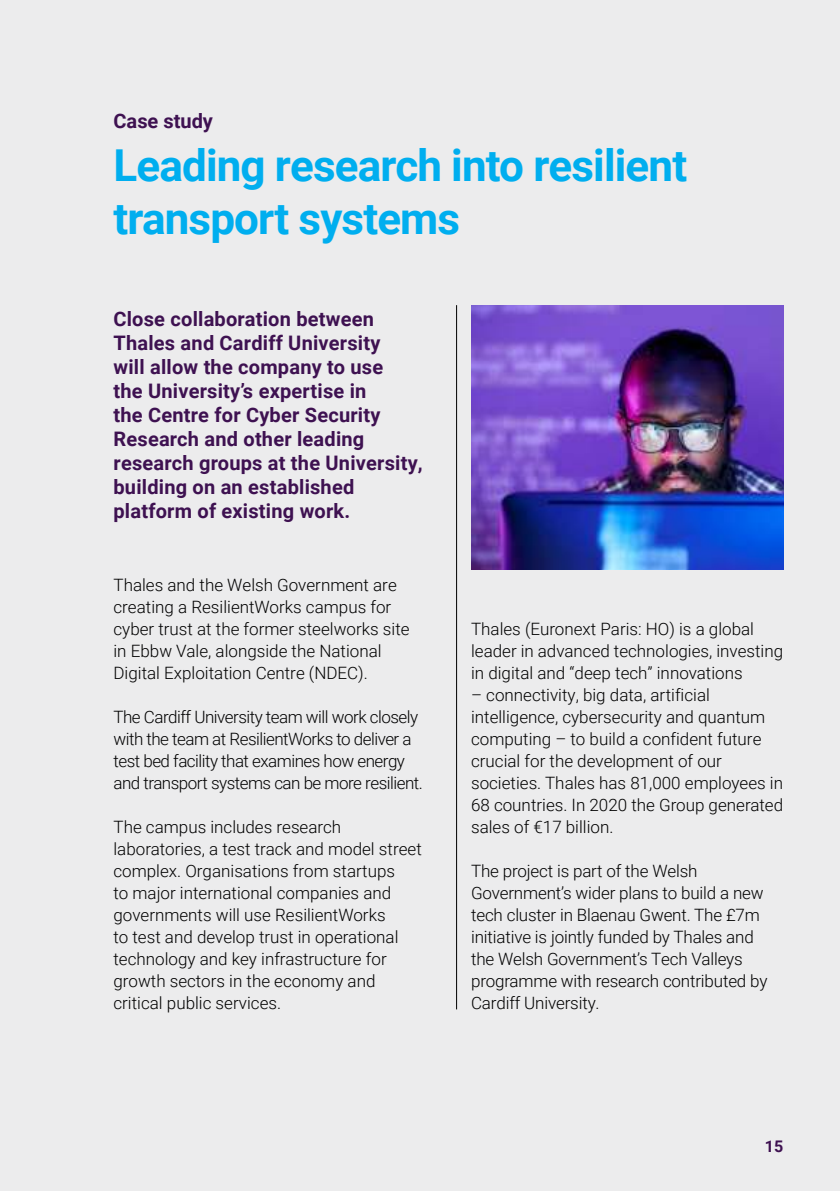
<style>
.page{position:relative;width:840px;height:1191px;background:#fff}
.page>*{position:absolute;margin:0;border:0;box-sizing:border-box;transform-origin:0 0}
.t1{font:700 44px/52.8px "Roboto";letter-spacing:-.02em;color:#00aeef}
.t2{font:700 20px/24px "Roboto";letter-spacing:.01em;color:#3e1151}
.t3{font:300 17px/22px "Roboto";color:#000}
.t4{font:300 17px/22px "Roboto";letter-spacing:-.03em;color:#000}
.t5{font:700 16px "Roboto";color:#3e1151}
</style>
<div class="page">
<div style="left:0;top:0;width:839px;height:1191px;background:#ececed"></div>
<img style="left:471px;top:305px;width:311px;height:264px">
<hr style="left:456px;top:305px;width:1px;height:704px;background:#000">
<p class="t2" style="left:113px;top:110px;width:101px">Case study</p>
<h1 class="t1" style="left:113px;top:142px;width:575px">Leading research into resilient transport systems</h1>
<p class="t2" style="left:113px;top:308px;width:310px">Close collaboration between<br>Thales and Cardiff University<br>will allow the company to use<br>the University’s expertise in<br>the Centre for Cyber Security<br>Research and other leading research groups at the University, building on an established platform of existing work.</p>
<p class="t3" style="left:113px;top:575px;width:297px">Thales and the Welsh Government are creating a ResilientWorks campus for cyber trust at the former steelworks site in Ebbw Vale, alongside the National Digital Exploitation Centre (NDEC).</p>
<p class="t4" style="left:113px;top:707px;width:311px">The Cardiff University team will work closely with the team at ResilientWorks to deliver a test bed facility that examines how energy and transport systems can be more resilient.</p>
<p class="t3" style="left:113px;top:817px;width:309px">The campus includes research laboratories, a test track and model street complex. Organisations from startups<br>to major international companies and governments will use ResilientWorks<br>to test and develop trust in operational technology and key infrastructure for growth sectors in the economy and critical public services.</p>
<p class="t3" style="left:471px;top:619px;width:313px">Thales (Euronext Paris: HO) is a global leader in advanced technologies, investing in digital and “deep tech” innovations</p>
<p class="t3" style="left:471px;top:685px;width:313px">– connectivity, big data, artificial intelligence, cybersecurity and quantum computing – to build a confident future crucial for the development of our societies. Thales has 81,000 employees in 68 countries. In 2020 the Group generated sales of €17 billion.</p>
<p class="t3" style="left:471px;top:861px;width:298px">The project is part of the Welsh Government’s wider plans to build a new tech cluster in Blaenau Gwent. The £7m initiative is jointly funded by Thales and the Welsh Government’s Tech Valleys programme with research contributed by Cardiff University.</p>
<p class="t5" style="left:764px;top:1139px;width:20px">15</p>
</div>
